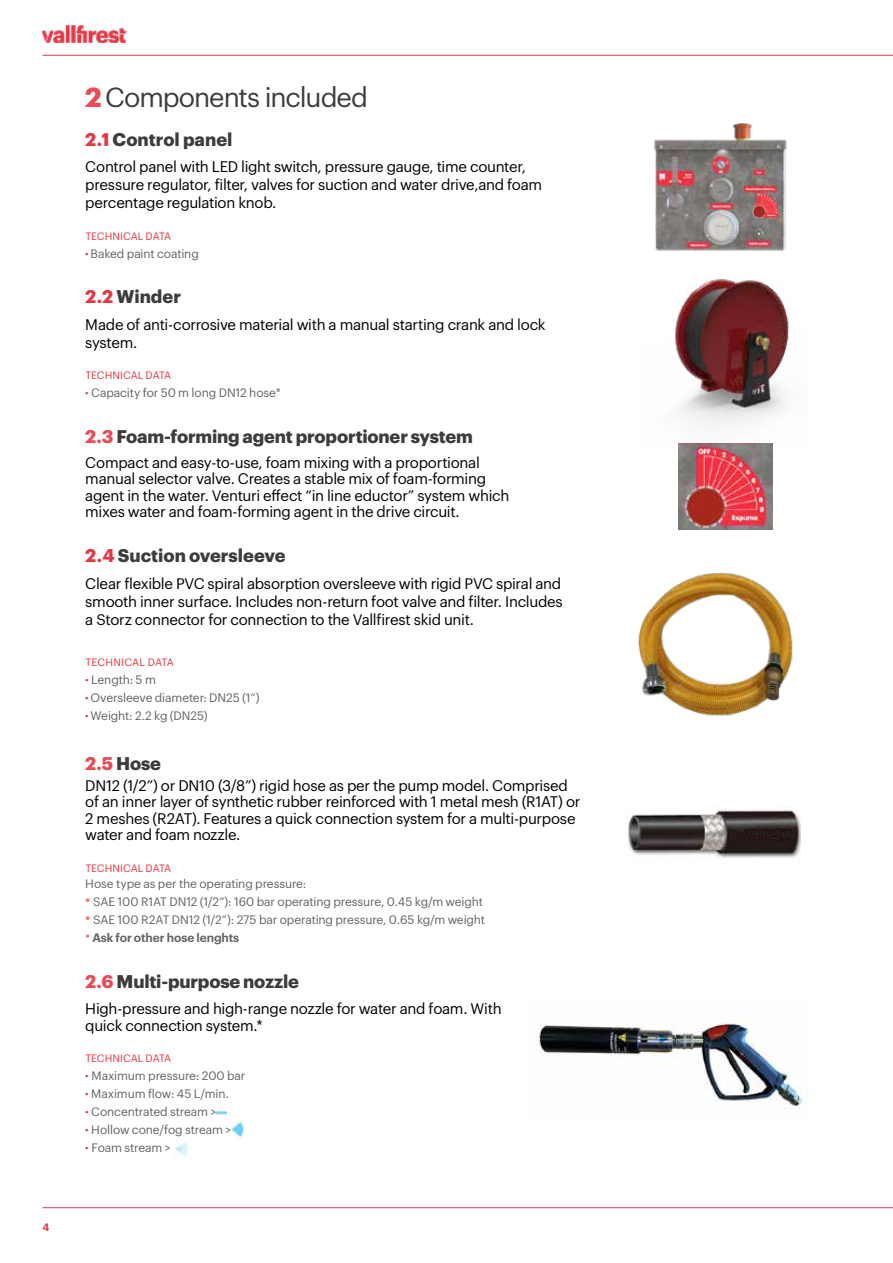
<style>
.page{position:relative;width:893px;height:1263px;background:#fff}
.page>*{position:absolute;margin:0;border:0;box-sizing:border-box;transform-origin:0 0}
.t1{font:27px "Graphik";letter-spacing:-.04em;color:#3c3c3b}
.t2{font:700 18px "Graphik";letter-spacing:-.005em;color:#3c3c3b}
.t3{font:15px/16.5px "Graphik";letter-spacing:-.02em;color:#000}
.t4{font:12px/18px "Graphik";letter-spacing:-.01em;color:#646363}
.t5{font:10.5px "Graphik";color:#e73743}
.t6{font:10.5px "Graphik";letter-spacing:.02em;color:#e73743}
.t7{font:600 10.5px "Graphik";color:#e73743}
.s1{font-weight:700;color:#ea4b55}
.s2{color:#e73743}
.s3{font-weight:700;color:#e73743}
.s4{color:#ea4b55}
.s5{font-weight:700;font-size:18px;color:#ee736b}
.s6{font-weight:600;font-size:18px;color:#ee736b}
.s7{font-weight:600}
</style>
<div class="page">
<hr style="left:43px;top:55px;width:850px;height:1px;background:#e73743">
<img style="left:43px;top:26px;width:85px;height:17px">
<hr style="left:43px;top:1207px;width:850px;height:1px;background:#e73743">
<img style="left:675px;top:277px;width:114px;height:171px">
<img style="left:654px;top:123px;width:133px;height:128px">
<img style="left:539px;top:1016px;width:265px;height:93px">
<img style="left:628px;top:806px;width:172px;height:53px">
<img style="left:748px;top:829px;width:45px;height:7px">
<img style="left:638px;top:572px;width:155px;height:144px">
<img style="left:679px;top:444px;width:93px;height:86px">
<img style="left:232px;top:1119px;width:13px;height:20px">
<img style="left:175px;top:1139px;width:14px;height:18px">
<svg style="left:217px;top:1111px;width:9px;height:3px"></svg>
<p class="t7" style="left:43px;top:1219px;width:8px">4</p>
<h1 class="t1" style="left:85px;top:77px;width:284px"><span class="s1">2</span> Components included</h1>
<p class="t2" style="left:85px;top:125px;width:149px"><span class="s2">2.1</span> Control panel</p>
<p class="t3" style="left:85px;top:156px;width:458px;line-height:18px">Control panel with LED light switch, pressure gauge, time counter, pressure regulator, filter, valves for suction and water drive,and foam percentage regulation knob.</p>
<p class="t5" style="left:85px;top:228px;width:87px">TECHNICAL DATA</p>
<p class="t4" style="left:85px;top:243px;width:115px"><span class="s3">·</span> Baked paint coating</p>
<p class="t2" style="left:85px;top:283px;width:97px"><span class="s2">2.2</span> Winder</p>
<p class="t3" style="left:85px;top:314px;width:462px;line-height:18px">Made of anti-corrosive material with a manual starting crank and lock system.</p>
<p class="t5" style="left:85px;top:367px;width:87px">TECHNICAL DATA</p>
<p class="t4" style="left:85px;top:383px;width:197px"><span class="s3">·</span> Capacity for 50 m long DN12 hose*</p>
<p class="t2" style="left:85px;top:422px;width:389px"><span class="s4">2.3</span> Foam-forming agent proportioner system</p>
<p class="t3" style="left:85px;top:453px;width:426px">Compact and easy-to-use, foam mixing with a proportional manual selector valve. Creates a stable mix of foam-forming agent in the water. Venturi effect “in line eductor” system which mixes water and foam-forming agent in the drive circuit.</p>
<p class="t2" style="left:85px;top:542px;width:202px"><span class="s2">2.4</span> Suction oversleeve</p>
<p class="t3" style="left:85px;top:573px;width:479px;line-height:18px;text-align:justify">Clear flexible PVC spiral absorption oversleeve with rigid PVC spiral and smooth inner surface. Includes non-return foot valve and filter. Includes a Storz connector for connection to the Vallfirest skid unit.</p>
<p class="t6" style="left:85px;top:654px;width:90px">TECHNICAL DATA</p>
<p class="t4" style="left:85px;top:670px;width:176px"><span class="s3">·</span> Length: 5 m<br><span class="s3">·</span> Oversleeve diameter: DN25 (1”) <span class="s3">·</span> Weight: 2.2 kg (DN25)</p>
<p class="t2" style="left:85px;top:750px;width:77px"><span class="s4">2.5</span> Hose</p>
<p class="t3" style="left:85px;top:776px;width:497px">DN12 (1/2”) or DN10 (3/8”) rigid hose as per the pump model. Comprised of an inner layer of synthetic rubber reinforced with 1 metal mesh (R1AT) or 2 meshes (R2AT). Features a quick connection system for a multi-purpose water and foam nozzle.</p>
<p class="t5" style="left:85px;top:860px;width:87px">TECHNICAL DATA</p>
<p class="t4" style="left:85px;top:874px;width:401px">Hose type as per the operating pressure:<br><span class="s5">·</span> SAE 100 R1AT DN12 (1/2”): 160 bar operating pressure, 0.45 kg/m weight <span class="s5">·</span> SAE 100 R2AT DN12 (1/2”): 275 bar operating pressure, 0.65 kg/m weight <span class="s6">·</span> <span class="s7">Ask for other hose lenghts</span></p>
<p class="t2" style="left:85px;top:967px;width:215px"><span class="s4">2.6</span> Multi-purpose nozzle</p>
<p class="t3" style="left:85px;top:999px;width:418px">High-pressure and high-range nozzle for water and foam. With quick connection system.*</p>
<p class="t5" style="left:85px;top:1051px;width:87px">TECHNICAL DATA</p>
<p class="t4" style="left:85px;top:1066px;width:162px"><span class="s3">·</span> Maximum pressure: 200 bar <span class="s3">·</span> Maximum flow: 45 L/min.<br><span class="s3">·</span> Concentrated stream &gt;<br><span class="s3">·</span> Hollow cone/fog stream &gt;<br><span class="s3">·</span> Foam stream &gt;</p>
</div>
